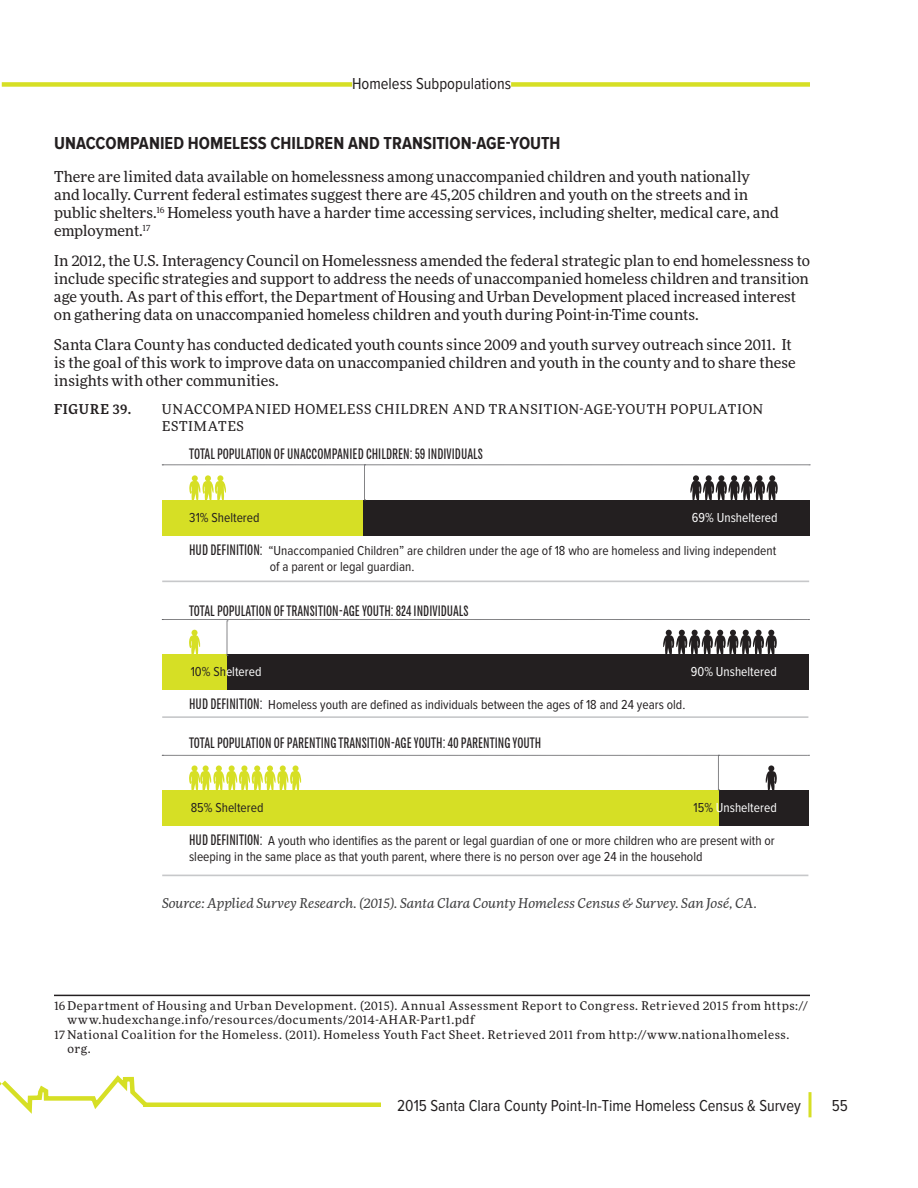
<style>
.page{position:relative;width:918px;height:1188px;background:#fff}
.page>*{position:absolute;margin:0;border:0;box-sizing:border-box;transform-origin:0 0}
.t1{font:700 18px "Proxima Nova Cond";letter-spacing:.005em;color:#231f20}
.t2{font:16.5px "Proxima Nova Cond";color:#231f20}
.t3{font:15px/18px "More Pro";color:#231f20}
.t4{font:15px "Chartwell Bars Vertical";color:#231f20}
.t5{font:13.5px/16.2px "Proxima Nova Cond";color:#231f20}
.t6{font:italic 13.5px "More Pro";letter-spacing:.005em;color:#3e3e3f}
.t7{font:13.5px/16.2px "More Pro";letter-spacing:.055em;color:#231f20}
.t8{font:13.5px "Proxima Nova Cond";color:#fff}
.t9{font:500 13.5px "More Pro";letter-spacing:.05em;color:#231f20}
.t10{font:12px "More Pro";letter-spacing:.045em;color:#231f20}
.s1{font-family:"Chartwell Bars Vertical";font-size:15px}
.s2{color:#231f20}
</style>
<div class="page">
<div style="left:143px;top:1102px;width:443px;height:5px;background:#d6df25"></div>
<div style="left:2px;top:82px;width:808px;height:5px;background:#d6df25"></div>
<svg style="left:808px;top:1092px;width:4px;height:25px"></svg>
<svg style="left:0;top:1075px;width:152px;height:39px"></svg>
<div style="left:352px;top:75px;width:159px;height:18px;background:#fff"></div>
<div style="left:381px;top:1092px;width:420px;height:25px;background:#fff"></div>
<div style="left:162px;top:500px;width:648px;height:36px;background:#231f20"></div>
<div style="left:162px;top:500px;width:201px;height:36px;background:#d6df25"></div>
<hr style="left:162px;top:581px;width:647px;height:1px;background:#c7c8ca">
<svg style="left:162px;top:465px;width:648px;height:36px"></svg>
<div style="left:162px;top:654px;width:647px;height:36px;background:#231f20"></div>
<div style="left:162px;top:654px;width:65px;height:36px;background:#d6df25"></div>
<hr style="left:162px;top:716px;width:646px;height:2px;background:#c7c8ca">
<svg style="left:162px;top:619px;width:647px;height:37px"></svg>
<div style="left:162px;top:790px;width:647px;height:35px;background:#231f20"></div>
<div style="left:162px;top:790px;width:556px;height:35px;background:#d6df25"></div>
<hr style="left:162px;top:875px;width:646px;height:1px;background:#c7c8ca">
<svg style="left:162px;top:755px;width:647px;height:37px"></svg>
<hr style="left:54px;top:995px;width:756px;height:1px;background:#231f20">
<p class="t2" style="left:352px;top:74px;width:160px">Homeless Subpopulations</p>
<p class="t1" style="left:54px;top:133px;width:508px">UNACCOMPANIED HOMELESS CHILDREN AND TRANSITION-AGE-YOUTH</p>
<p class="t3" style="left:54px;top:167px;width:726px">There are limited data available on homelessness among unaccompanied children and youth nationally and locally. Current federal estimates suggest there are 45,205 children and youth on the streets and in public shelters.<sup>16</sup> Homeless youth have a harder time accessing services, including shelter, medical care, and employment.<sup>17</sup></p>
<p class="t3" style="left:54px;top:251px;width:757px">In 2012, the U.S. Interagency Council on Homelessness amended the federal strategic plan to end homelessness to include specific strategies and support to address the needs of unaccompanied homeless children and transition age youth. As part of this effort, the Department of Housing and Urban Development placed increased interest on gathering data on unaccompanied homeless children and youth during Point-in-Time counts.</p>
<p class="t3" style="left:54px;top:335px;width:743px">Santa Clara County has conducted dedicated youth counts since 2009 and youth survey outreach since 2011. It is the goal of this work to improve data on unaccompanied children and youth in the county and to share these insights with other communities.</p>
<p class="t9" style="left:54px;top:400px;width:79px">FIGURE 39.</p>
<p class="t7" style="left:162px;top:401px;width:603px">UNACCOMPANIED HOMELESS CHILDREN AND TRANSITION-AGE-YOUTH POPULATION<br>ESTIMATES</p>
<p class="t4" style="left:189px;top:444px;width:295px">TOTAL POPULATION OF UNACCOMPANIED CHILDREN: 59 INDIVIDUALS</p>
<p class="t5" style="left:189px;top:510px;width:72px">31% Sheltered</p>
<p class="t8" style="left:692px;top:510px;width:87px">69% Unsheltered</p>
<p class="t5" style="left:270px;top:543px;width:508px;text-indent:-81px"><span class="s1">HUD DEFINITION:</span> “Unaccompanied Children” are children under the age of 18 who are homeless and living independent of a parent or legal guardian.</p>
<p class="t4" style="left:189px;top:601px;width:281px">TOTAL POPULATION OF TRANSITION-AGE YOUTH: 824 INDIVIDUALS</p>
<p class="t8" style="left:191px;top:664px;width:72px"><span class="s2">10% Sh</span>eltered</p>
<p class="t8" style="left:691px;top:664px;width:87px">90% Unsheltered</p>
<p class="t5" style="left:189px;top:697px;width:498px"><span class="s1">HUD DEFINITION:</span> Homeless youth are defined as individuals between the ages of 18 and 24 years old.</p>
<p class="t4" style="left:189px;top:733px;width:354px">TOTAL POPULATION OF PARENTING TRANSITION-AGE YOUTH: 40 PARENTING YOUTH</p>
<p class="t8" style="left:694px;top:800px;width:85px"><span class="s2">15%</span> Unsheltered</p>
<p class="t5" style="left:189px;top:833px;width:587px"><span class="s1">HUD DEFINITION:</span> A youth who identifies as the parent or legal guardian of one or more children who are present with or sleeping in the same place as that youth parent, where there is no person over age 24 in the household</p>
<p class="t5" style="left:191px;top:800px;width:74px">85% Sheltered</p>
<p class="t6" style="left:162px;top:894px;width:596px">Source: Applied Survey Research. (2015). Santa Clara County Homeless Census &amp; Survey. San José, CA.</p>
<p class="t10" style="left:54px;top:997px;width:755px">16 Department of Housing and Urban Development. (2015). Annual Assessment Report to Congress. Retrieved 2015 from https://</p>
<p class="t10" style="left:68px;top:1012px;width:409px">www.hudexchange.info/resources/documents/2014-AHAR-Part1.pdf</p>
<p class="t10" style="left:54px;top:1026px;width:737px">17 National Coalition for the Homeless. (2011). Homeless Youth Fact Sheet. Retrieved 2011 from http://www.nationalhomeless.</p>
<p class="t10" style="left:68px;top:1041px;width:25px">org.</p>
<p class="t2" style="left:397px;top:1097px;width:405px">2015 Santa Clara County Point-In-Time Homeless Census &amp; Survey</p>
<p class="t2" style="left:832px;top:1097px;width:18px">55</p>
</div>
